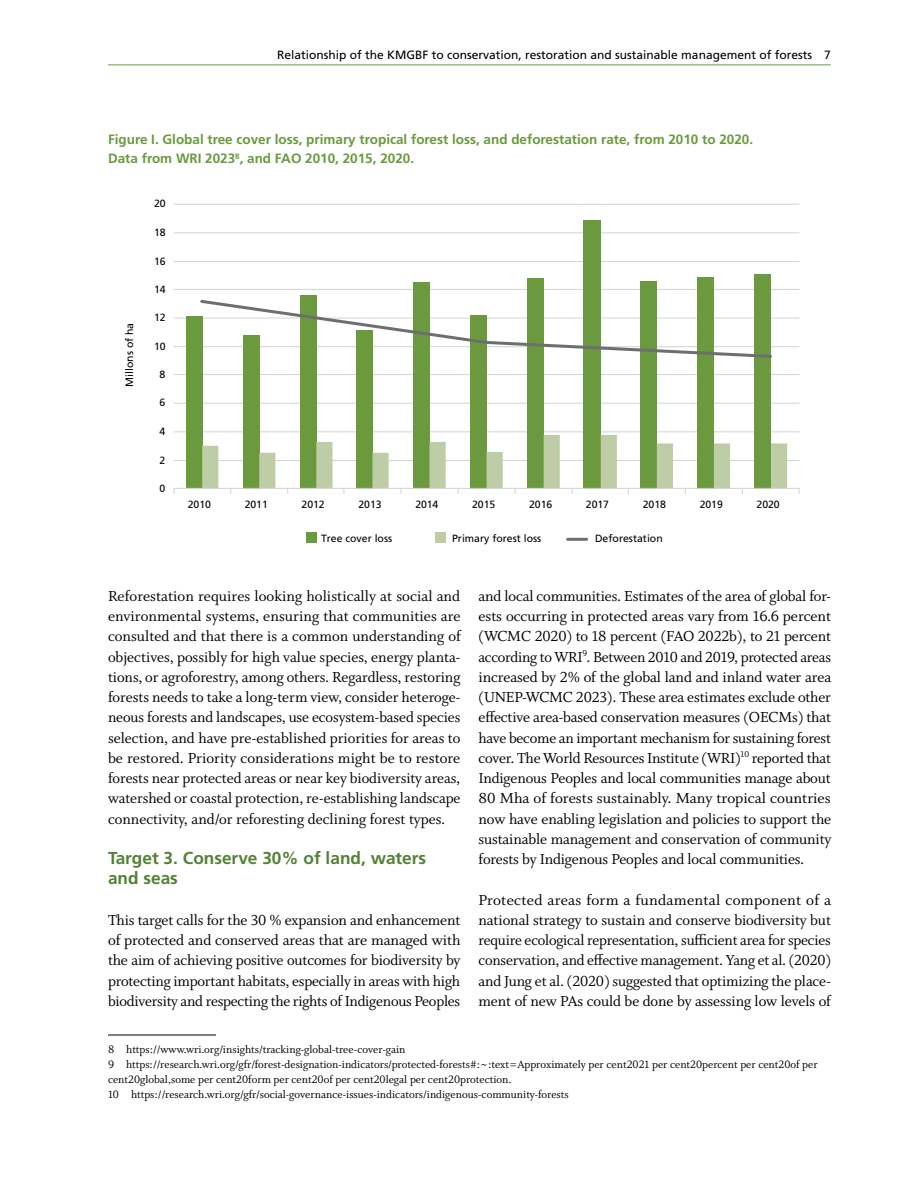
<style>
.page{position:relative;width:918px;height:1188px;background:#fff}
.page>*{position:absolute;margin:0;border:0;box-sizing:border-box;transform-origin:0 0}
.L3{font:700 17.25px/20.2px "Frutiger LT Std";color:#538135}
.Body{font:16.2px/20.2px "Whitman";letter-spacing:-.01em;color:#000;text-align:justify}
.Figure_title{font:700 13.5px/19.5px "Frutiger LT Std";color:#6b993d}
.Footnotes{font:12px/15px "Whitman";color:#000}
.t1{font:12px "Frutiger LT Std";color:#000}
.t2{font:10.5px "Frutiger LT Std";color:#000}
</style>
<div class="page">
<hr style="left:108px;top:64px;width:723px;height:1px;background:#6b993d">
<hr style="left:108px;top:1035px;width:108px;height:1px;background:#000">
<hr style="left:174px;top:460px;width:626px;height:1px;background:#d1d3d4">
<hr style="left:174px;top:431px;width:626px;height:1px;background:#d1d3d4">
<hr style="left:174px;top:403px;width:626px;height:1px;background:#d1d3d4">
<hr style="left:174px;top:374px;width:626px;height:1px;background:#d1d3d4">
<hr style="left:174px;top:346px;width:626px;height:1px;background:#d1d3d4">
<hr style="left:174px;top:318px;width:626px;height:1px;background:#d1d3d4">
<hr style="left:174px;top:289px;width:626px;height:1px;background:#d1d3d4">
<hr style="left:174px;top:261px;width:626px;height:1px;background:#d1d3d4">
<hr style="left:174px;top:233px;width:626px;height:1px;background:#d1d3d4">
<hr style="left:174px;top:204px;width:626px;height:1px;background:#d1d3d4">
<div style="left:243px;top:335px;width:16px;height:153px;background:#6b993d"></div>
<div style="left:356px;top:330px;width:16px;height:158px;background:#6b993d"></div>
<div style="left:186px;top:316px;width:16px;height:172px;background:#6b993d"></div>
<div style="left:470px;top:315px;width:17px;height:173px;background:#6b993d"></div>
<div style="left:300px;top:296px;width:16px;height:192px;background:#6b993d"></div>
<div style="left:413px;top:282px;width:17px;height:206px;background:#6b993d"></div>
<div style="left:641px;top:281px;width:16px;height:207px;background:#6b993d"></div>
<div style="left:527px;top:279px;width:17px;height:209px;background:#6b993d"></div>
<div style="left:698px;top:277px;width:16px;height:211px;background:#6b993d"></div>
<div style="left:755px;top:274px;width:16px;height:214px;background:#6b993d"></div>
<div style="left:584px;top:220px;width:17px;height:268px;background:#6b993d"></div>
<hr style="left:174px;top:488px;width:626px;height:1px;background:#d1d3d4">
<svg style="left:202px;top:435px;width:585px;height:59px"></svg>
<svg style="left:200px;top:298px;width:574px;height:62px"></svg>
<hr style="left:568px;top:538px;width:19px;height:3px;background:#6d6e71">
<div style="left:306px;top:532px;width:11px;height:11px;background:#6b993d"></div>
<div style="left:435px;top:532px;width:11px;height:11px;background:#bfcda6"></div>
<p class="t1" style="left:277px;top:47px;width:555px">Relationship of the KMGBF to conservation, restoration and sustainable management of forests 7</p>
<p class="Figure_title" style="left:108px;top:129px;width:647px">Figure I. Global tree cover loss, primary tropical forest loss, and deforestation rate, from 2010 to 2020.<br>Data from WRI 2023<sup>8</sup>, and FAO 2010, 2015, 2020.</p>
<p class="t2" style="left:154px;top:198px;width:13px">20</p>
<p class="t2" style="left:154px;top:226px;width:13px">18</p>
<p class="t2" style="left:154px;top:255px;width:13px">16</p>
<p class="t2" style="left:154px;top:283px;width:13px">14</p>
<p class="t2" style="left:123px;top:387px;width:66px;rotate:-90deg">Millons of ha</p>
<p class="t2" style="left:154px;top:311px;width:13px">12</p>
<p class="t2" style="left:154px;top:340px;width:13px">10</p>
<p class="t2" style="left:160px;top:369px;width:7px">8</p>
<p class="t2" style="left:160px;top:397px;width:7px">6</p>
<p class="t2" style="left:160px;top:425px;width:7px">4</p>
<p class="t2" style="left:160px;top:454px;width:7px">2</p>
<p class="t2" style="left:160px;top:482px;width:7px">0</p>
<p class="t2" style="left:188px;top:498px;width:25px">2010</p>
<p class="t2" style="left:245px;top:498px;width:25px">2011</p>
<p class="t2" style="left:302px;top:498px;width:25px">2012</p>
<p class="t2" style="left:358px;top:498px;width:25px">2013</p>
<p class="t2" style="left:415px;top:498px;width:25px">2014</p>
<p class="t2" style="left:472px;top:498px;width:25px">2015</p>
<p class="t2" style="left:529px;top:498px;width:25px">2016</p>
<p class="t2" style="left:586px;top:498px;width:25px">2017</p>
<p class="t2" style="left:643px;top:498px;width:25px">2018</p>
<p class="t2" style="left:700px;top:498px;width:25px">2019</p>
<p class="t2" style="left:757px;top:498px;width:25px">2020</p>
<p class="t2" style="left:321px;top:532px;width:73px">Tree cover loss</p>
<p class="t2" style="left:452px;top:532px;width:91px">Primary forest loss</p>
<p class="t2" style="left:595px;top:532px;width:69px">Deforestation</p>
<p class="Body" style="left:108px;top:586px;width:354px">Reforestation requires looking holistically at social and environmental systems, ensuring that communities are consulted and that there is a common understanding of objectives, possibly for high value species, energy planta&shy;tions, or agroforestry, among others. Regardless, restoring forests needs to take a long-term view, consider heteroge&shy;neous forests and landscapes, use ecosystem-based species selection, and have pre-established priorities for areas to be restored. Priority considerations might be to restore forests near protected areas or near key biodiversity areas, watershed or coastal protection, re-establishing landscape connectivity, and/or reforesting declining forest types.</p>
<p class="L3" style="left:108px;top:848px;width:320px">Target 3. Conserve 30% of land, waters and seas</p>
<p class="Body" style="left:108px;top:910px;width:354px">This target calls for the 30 % expansion and enhancement of protected and conserved areas that are managed with the aim of achieving positive outcomes for biodiversity by protecting important habitats, especially in areas with high biodiversity and respecting the rights of Indigenous Peoples</p>
<p class="Body" style="left:478px;top:586px;width:354px">and local communities. Estimates of the area of global for&shy;ests occurring in protected areas vary from 16.6 percent (WCMC 2020) to 18 percent (FAO 2022b), to 21 percent according to WRI<sup>9</sup>. Between 2010 and 2019, protected areas increased by 2% of the global land and inland water area (UNEP-WCMC 2023). These area estimates exclude other effective area-based conservation measures (OECMs) that have become an important mechanism for sustaining forest cover. The World Resources Institute (WRI)<sup>10</sup> reported that Indigenous Peoples and local communities manage about 80 Mha of forests sustainably. Many tropical countries now have enabling legislation and policies to support the sustainable management and conservation of community forests by Indigenous Peoples and local communities.</p>
<p class="Body" style="left:478px;top:890px;width:354px">Protected areas form a fundamental component of a national strategy to sustain and conserve biodiversity but require ecological representation, sufficient area for species conservation, and effective management. Yang et al. (2020) and Jung et al. (2020) suggested that optimizing the place&shy;ment of new PAs could be done by assessing low levels of</p>
<p class="Footnotes" style="left:108px;top:1042px;width:299px">8 https://www.wri.org/insights/tracking-global-tree-cover-gain</p>
<p class="Footnotes" style="left:108px;top:1057px;width:711px">9 https://research.wri.org/gfr/forest-designation-indicators/protected-forests#:~:text=Approximately per cent2021 per cent20percent per cent20of per cent20global,some per cent20form per cent20of per cent20legal per cent20protection.</p>
<p class="Footnotes" style="left:108px;top:1087px;width:462px">10 https://research.wri.org/gfr/social-governance-issues-indicators/indigenous-community-forests</p>
</div>
